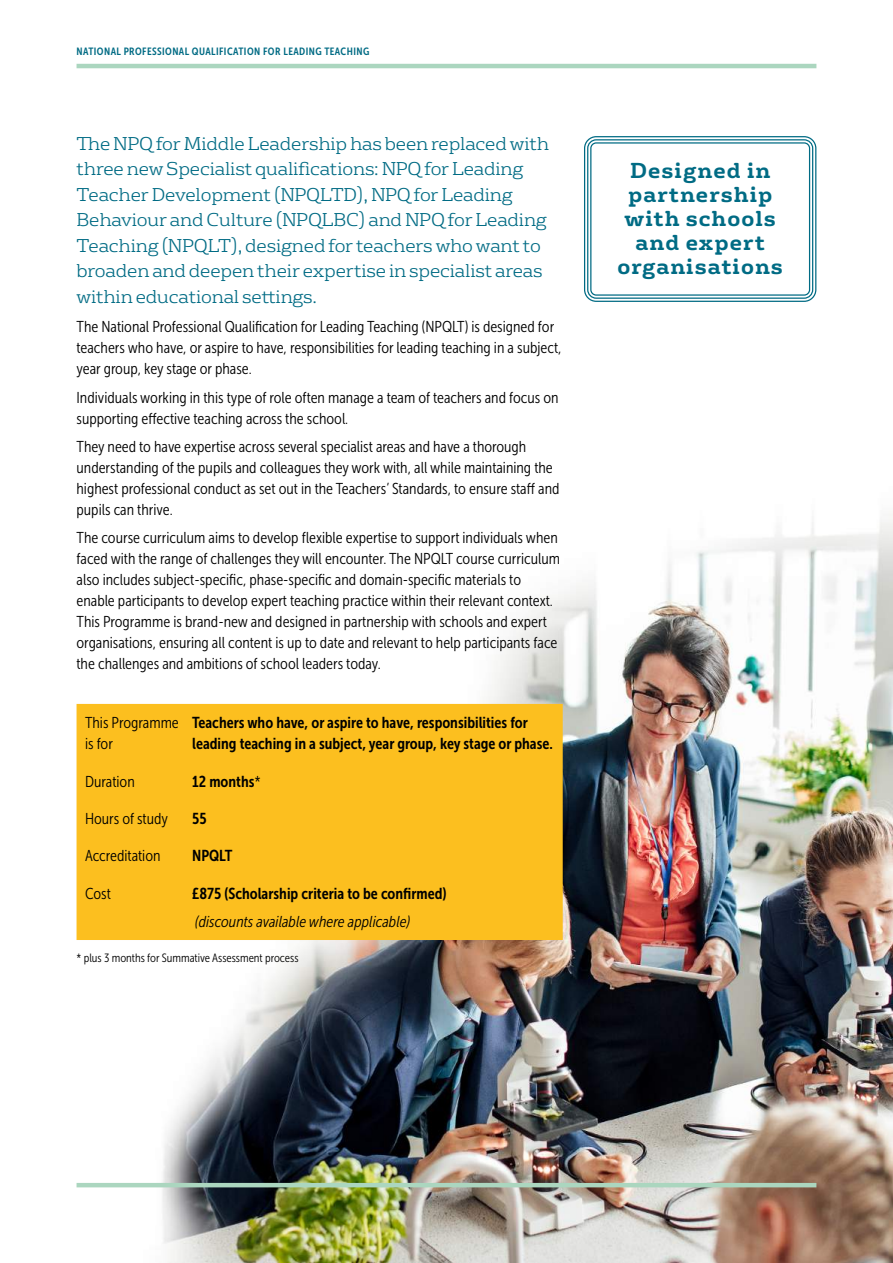
<style>
.page{position:relative;width:893px;height:1263px;background:#fff}
.page>*{position:absolute;margin:0;border:0;box-sizing:border-box;transform-origin:0 0}
.t1{font:700 21px/24px "FS Rufus";letter-spacing:.05em;color:#006b84;text-align:center}
.t2{font:300 18px/25.5px "FS Rufus";letter-spacing:-.01em;color:#006b84}
.t3{font:15.75px/21px "Museo Sans Cond 300";color:#000}
.t4{font:15.75px/21px "Museo Sans Cond 700";color:#000}
.t5{font:italic 15.75px "Museo Sans Cond 300";color:#000}
.t6{font:12px "Museo Sans Cond 300";color:#000}
.t7{font:10.5px "Museo Sans Cond 700";letter-spacing:.04em;color:#006b84}
.s1{font-family:"Museo Sans Cond 300"}
</style>
<div class="page">
<hr style="left:77px;top:64px;width:739px;height:4px;background:#abd6bf">
<img style="left:76px;top:514px;width:817px;height:749px">
<div style="left:77px;top:704px;width:486px;height:236px;background:#fcbf1f"></div>
<div style="left:584px;top:136px;width:232px;height:166px;border:1px solid #006b84;border-radius:12px"></div>
<div style="left:587px;top:139px;width:226px;height:160px;border:1px solid #006b84;border-radius:8px"></div>
<div style="left:590px;top:142px;width:220px;height:154px;border:1px solid #006b84;border-radius:5px"></div>
<hr style="left:77px;top:1183px;width:739px;height:4px;background:#abd6bf">
<p class="t7" style="left:77px;top:45px;width:294px">NATIONAL PROFESSIONAL QUALIFICATION FOR LEADING TEACHING</p>
<p class="t2" style="left:77px;top:129px;width:474px">The NPQ for Middle Leadership has been replaced with three new Specialist qualifications: NPQ for Leading Teacher Development (NPQLTD), NPQ for Leading Behaviour and Culture (NPQLBC) and NPQ for Leading Teaching (NPQLT), designed for teachers who want to broaden and deepen their expertise in specialist areas within educational settings.</p>
<p class="t3" style="left:77px;top:316px;width:486px">The National Professional Qualification for Leading Teaching (NPQLT) is designed for teachers who have, or aspire to have, responsibilities for leading teaching in a subject, year group, key stage or phase.</p>
<p class="t3" style="left:77px;top:387px;width:484px">Individuals working in this type of role often manage a team of teachers and focus on supporting effective teaching across the school.</p>
<p class="t3" style="left:77px;top:436px;width:484px">They need to have expertise across several specialist areas and have a thorough understanding of the pupils and colleagues they work with, all while maintaining the highest professional conduct as set out in the Teachers’ Standards, to ensure staff and pupils can thrive.</p>
<p class="t3" style="left:77px;top:528px;width:485px">The course curriculum aims to develop flexible expertise to support individuals when faced with the range of challenges they will encounter. The NPQLT course curriculum also includes subject-specific, phase-specific and domain-specific materials to enable participants to develop expert teaching practice within their relevant context.<br>This Programme is brand-new and designed in partnership with schools and expert organisations, ensuring all content is up to date and relevant to help participants face the challenges and ambitions of school leaders today.</p>
<p class="t3" style="left:85px;top:713px;width:95px">This Programme is for</p>
<p class="t4" style="left:192px;top:712px;width:362px">Teachers who have, or aspire to have, responsibilities for leading teaching in a subject, year group, key stage or phase.</p>
<p class="t3" style="left:85px;top:771px;width:51px">Duration</p>
<p class="t4" style="left:192px;top:771px;width:70px">12 months<span class="s1">*</span></p>
<p class="t3" style="left:85px;top:808px;width:85px">Hours of study</p>
<p class="t4" style="left:192px;top:808px;width:16px">55</p>
<p class="t3" style="left:85px;top:846px;width:77px">Accreditation</p>
<p class="t4" style="left:192px;top:845px;width:42px">NPQLT</p>
<p class="t3" style="left:85px;top:883px;width:27px">Cost</p>
<p class="t4" style="left:192px;top:883px;width:256px">£875 (Scholarship criteria to be confirmed)</p>
<p class="t5" style="left:195px;top:913px;width:216px">(discounts available where applicable)</p>
<p class="t6" style="left:77px;top:952px;width:223px">* plus 3 months for Summative Assessment process</p>
<h1 class="t1" style="left:617px;top:157px;width:167px">Designed in partnership with schools and expert organisations</h1>
</div>
